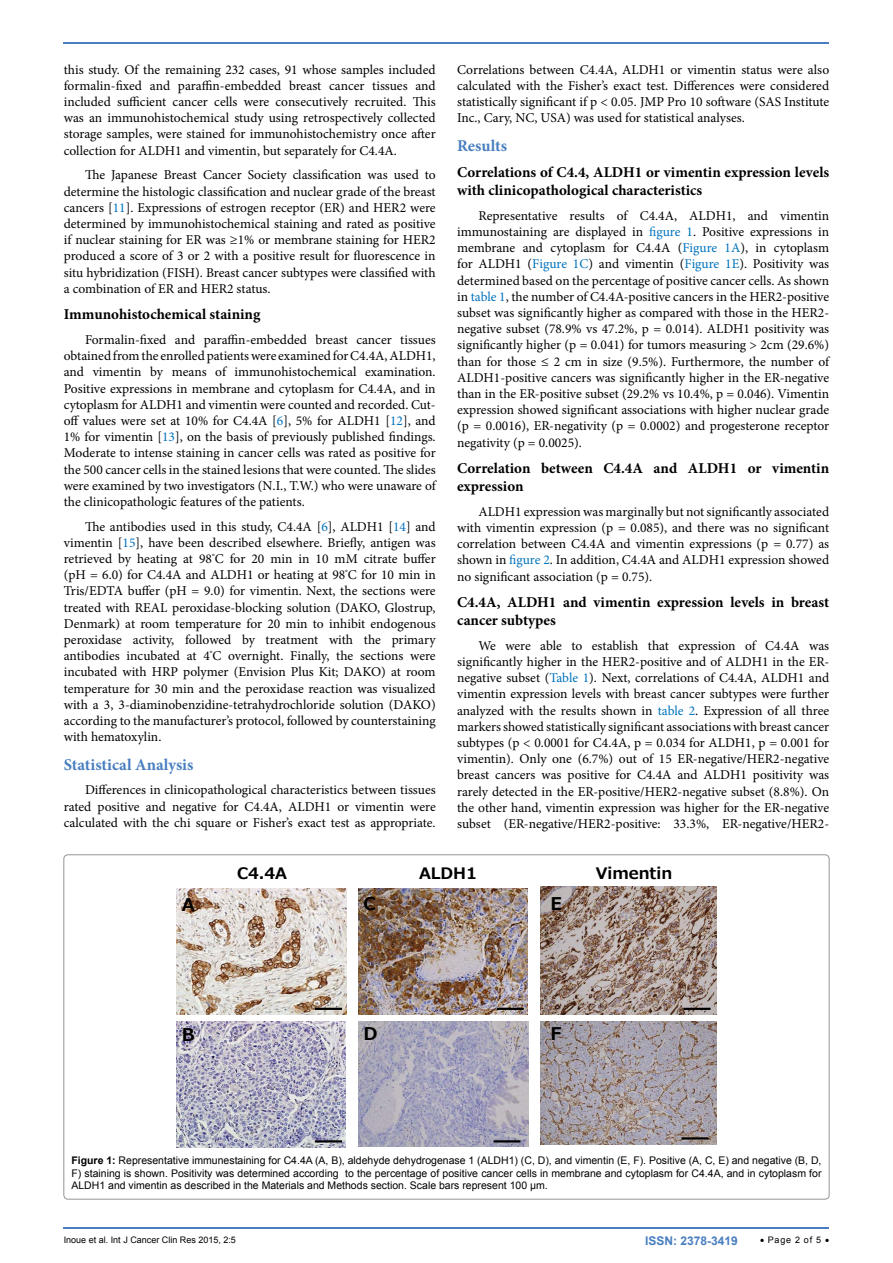
<style>
.page{position:relative;width:893px;height:1263px;background:#fff}
.page>*{position:absolute;margin:0;border:0;box-sizing:border-box;transform-origin:0 0}
.t1{font:700 17.55px "Meiryo";color:#000}
.t2{font:700 16.5px "Minion Pro";color:#487ec0}
.t3{font:700 15.75px "Meiryo";color:#000}
.t4{font:700 15px/18px "Minion Pro";color:#000}
.t5{font:13.5px/16.2px "Minion Pro";color:#000;text-align:justify}
.t6{font:700 12px "Arial";color:#487ec0}
.t7{font:10.5px/12.6px "Arial";color:#000;text-align:justify}
.t8{font:9px "Arial";color:#000}
.s1{color:#0072bc}
.s2{font-weight:700}
</style>
<div class="page">
<hr style="left:64px;top:1227px;width:765px;height:2px;background:#487ec0">
<hr style="left:64px;top:42px;width:765px;height:2px;background:#487ec0">
<img style="left:177px;top:888px;width:170px;height:126px">
<img style="left:176px;top:1021px;width:169px;height:127px">
<img style="left:359px;top:1021px;width:169px;height:126px">
<img style="left:540px;top:886px;width:177px;height:128px">
<img style="left:540px;top:1021px;width:177px;height:124px">
<img style="left:359px;top:888px;width:169px;height:126px">
<hr style="left:497px;top:1008px;width:27px;height:2px;background:#000">
<hr style="left:683px;top:1008px;width:27px;height:2px;background:#000">
<hr style="left:493px;top:1140px;width:27px;height:2px;background:#000">
<hr style="left:681px;top:1137px;width:27px;height:2px;background:#000">
<hr style="left:315px;top:1008px;width:27px;height:2px;background:#000">
<hr style="left:315px;top:1140px;width:27px;height:2px;background:#000">
<p class="t5" style="left:457px;top:61px;width:374px">Correlations between C4.4A, ALDH1 or vimentin status were also calculated with the Fisher’s exact test. Differences were considered statistically significant if p &lt; 0.05. JMP Pro 10 software (SAS Institute Inc., Cary, NC, USA) was used for statistical analyses.</p>
<p class="t2" style="left:457px;top:134px;width:51px">Results</p>
<p class="t4" style="left:457px;top:163px;width:374px">Correlations of C4.4, ALDH1 or vimentin expression levels with clinicopathological characteristics</p>
<p class="t5" style="left:457px;top:207px;width:374px;text-indent:21px">Representative results of C4.4A, ALDH1, and vimentin immunostaining are displayed in <span class="s1">figure 1</span>. Positive expressions in membrane and cytoplasm for C4.4A (<span class="s1">Figure 1A</span>), in cytoplasm for ALDH1 (<span class="s1">Figure 1C</span>) and vimentin (<span class="s1">Figure 1E</span>). Positivity was determined based on the percentage of positive cancer cells. As shown in <span class="s1">table 1</span>, the number of C4.4A-positive cancers in the HER2-positive subset was significantly higher as compared with those in the HER2- negative subset (78.9% vs 47.2%, p = 0.014). ALDH1 positivity was significantly higher (p = 0.041) for tumors measuring &gt; 2cm (29.6%) than for those ≤ 2 cm in size (9.5%). Furthermore, the number of ALDH1-positive cancers was significantly higher in the ER-negative than in the ER-positive subset (29.2% vs 10.4%, p = 0.046). Vimentin expression showed significant associations with higher nuclear grade (p = 0.0016), ER-negativity (p = 0.0002) and progesterone receptor negativity (p = 0.0025).</p>
<p class="t4" style="left:457px;top:459px;width:374px">Correlation between C4.4A and ALDH1 or vimentin expression</p>
<p class="t5" style="left:457px;top:503px;width:374px;text-indent:21px">ALDH1 expression was marginally but not significantly associated with vimentin expression (p = 0.085), and there was no significant correlation between C4.4A and vimentin expressions (p = 0.77) as shown in <span class="s1">figure 2</span>. In addition, C4.4A and ALDH1 expression showed no significant association (p = 0.75).</p>
<p class="t4" style="left:457px;top:593px;width:374px">C4.4A, ALDH1 and vimentin expression levels in breast cancer subtypes</p>
<p class="t5" style="left:457px;top:637px;width:374px;text-indent:21px">We were able to establish that expression of C4.4A was significantly higher in the HER2-positive and of ALDH1 in the ER&shy;negative subset (<span class="s1">Table 1</span>). Next, correlations of C4.4A, ALDH1 and vimentin expression levels with breast cancer subtypes were further analyzed with the results shown in <span class="s1">table 2</span>. Expression of all three markers showed statistically significant associations with breast cancer subtypes (p &lt; 0.0001 for C4.4A, p = 0.034 for ALDH1, p = 0.001 for vimentin). Only one (6.7%) out of 15 ER-negative/HER2-negative breast cancers was positive for C4.4A and ALDH1 positivity was rarely detected in the ER-positive/HER2-negative subset (8.8%). On the other hand, vimentin expression was higher for the ER-negative subset (ER-negative/HER2-positive: 33.3%, ER-negative/HER2-</p>
<p class="t5" style="left:64px;top:61px;width:373px">this study. Of the remaining 232 cases, 91 whose samples included formalin-fixed and paraffin-embedded breast cancer tissues and included sufficient cancer cells were consecutively recruited. This was an immunohistochemical study using retrospectively collected storage samples, were stained for immunohistochemistry once after collection for ALDH1 and vimentin, but separately for C4.4A.</p>
<p class="t5" style="left:64px;top:167px;width:373px;text-indent:21px">The Japanese Breast Cancer Society classification was used to determine the histologic classification and nuclear grade of the breast cancers [<span class="s1">11</span>]. Expressions of estrogen receptor (ER) and HER2 were determined by immunohistochemical staining and rated as positive if nuclear staining for ER was ≥1% or membrane staining for HER2 produced a score of 3 or 2 with a positive result for fluorescence in situ hybridization (FISH). Breast cancer subtypes were classified with a combination of ER and HER2 status.</p>
<p class="t4" style="left:64px;top:305px;width:198px">Immunohistochemical staining</p>
<p class="t5" style="left:64px;top:332px;width:373px;text-indent:21px">Formalin-fixed and paraffin-embedded breast cancer tissues obtained from the enrolled patients were examined for C4.4A, ALDH1, and vimentin by means of immunohistochemical examination.<br>Positive expressions in membrane and cytoplasm for C4.4A, and in cytoplasm for ALDH1 and vimentin were counted and recorded. Cut&shy;off values were set at 10% for C4.4A [<span class="s1">6</span>], 5% for ALDH1 [<span class="s1">12</span>], and 1% for vimentin [<span class="s1">13</span>], on the basis of previously published findings.<br>Moderate to intense staining in cancer cells was rated as positive for the 500 cancer cells in the stained lesions that were counted. The slides were examined by two investigators (N.I., T.W.) who were unaware of the clinicopathologic features of the patients.</p>
<p class="t5" style="left:64px;top:518px;width:373px;text-indent:21px">The antibodies used in this study, C4.4A [<span class="s1">6</span>], ALDH1 [<span class="s1">14</span>] and vimentin [<span class="s1">15</span>], have been described elsewhere. Briefly, antigen was retrieved by heating at 98<sup>°</sup>C for 20 min in 10 mM citrate buffer (pH = 6.0) for C4.4A and ALDH1 or heating at 98<sup>°</sup>C for 10 min in Tris/EDTA buffer (pH = 9.0) for vimentin. Next, the sections were treated with REAL peroxidase-blocking solution (DAKO, Glostrup, Denmark) at room temperature for 20 min to inhibit endogenous peroxidase activity, followed by treatment with the primary antibodies incubated at 4<sup>°</sup>C overnight. Finally, the sections were incubated with HRP polymer (Envision Plus Kit; DAKO) at room temperature for 30 min and the peroxidase reaction was visualized with a 3, 3-diaminobenzidine-tetrahydrochloride solution (DAKO) according to the manufacturer’s protocol, followed by counterstaining with hematoxylin.</p>
<p class="t2" style="left:64px;top:753px;width:131px">Statistical Analysis</p>
<p class="t5" style="left:64px;top:782px;width:373px;text-indent:21px">Differences in clinicopathological characteristics between tissues rated positive and negative for C4.4A, ALDH1 or vimentin were calculated with the chi square or Fisher’s exact test as appropriate.</p>
<p class="t3" style="left:237px;top:862px;width:52px">C4.4A</p>
<p class="t3" style="left:419px;top:862px;width:59px">ALDH1</p>
<p class="t3" style="left:596px;top:862px;width:78px">Vimentin</p>
<p class="t1" style="left:182px;top:892px;width:15px">A</p>
<p class="t1" style="left:364px;top:892px;width:14px">C</p>
<p class="t1" style="left:550px;top:892px;width:13px">E</p>
<p class="t1" style="left:182px;top:1022px;width:14px">B</p>
<p class="t1" style="left:364px;top:1022px;width:16px">D</p>
<p class="t1" style="left:550px;top:1022px;width:12px">F</p>
<p class="t7" style="left:71px;top:1154px;width:752px"><span class="s2">Figure 1:</span> Representative immunestaining for C4.4A (A, B), aldehyde dehydrogenase 1 (ALDH1) (C, D), and vimentin (E, F). Positive (A, C, E) and negative (B, D, F) staining is shown. Positivity was determined according to the percentage of positive cancer cells in membrane and cytoplasm for C4.4A, and in cytoplasm for ALDH1 and vimentin as described in the Materials and Methods section. Scale bars represent 100 μm.</p>
<p class="t8" style="left:64px;top:1234px;width:174px">Inoue et al. Int J Cancer Clin Res 2015, 2:5</p>
<p class="t6" style="left:645px;top:1233px;width:94px">ISSN: 2378-3419</p>
<p class="t8" style="left:760px;top:1234px;width:71px">• Page 2 of 5 •</p>
</div>
